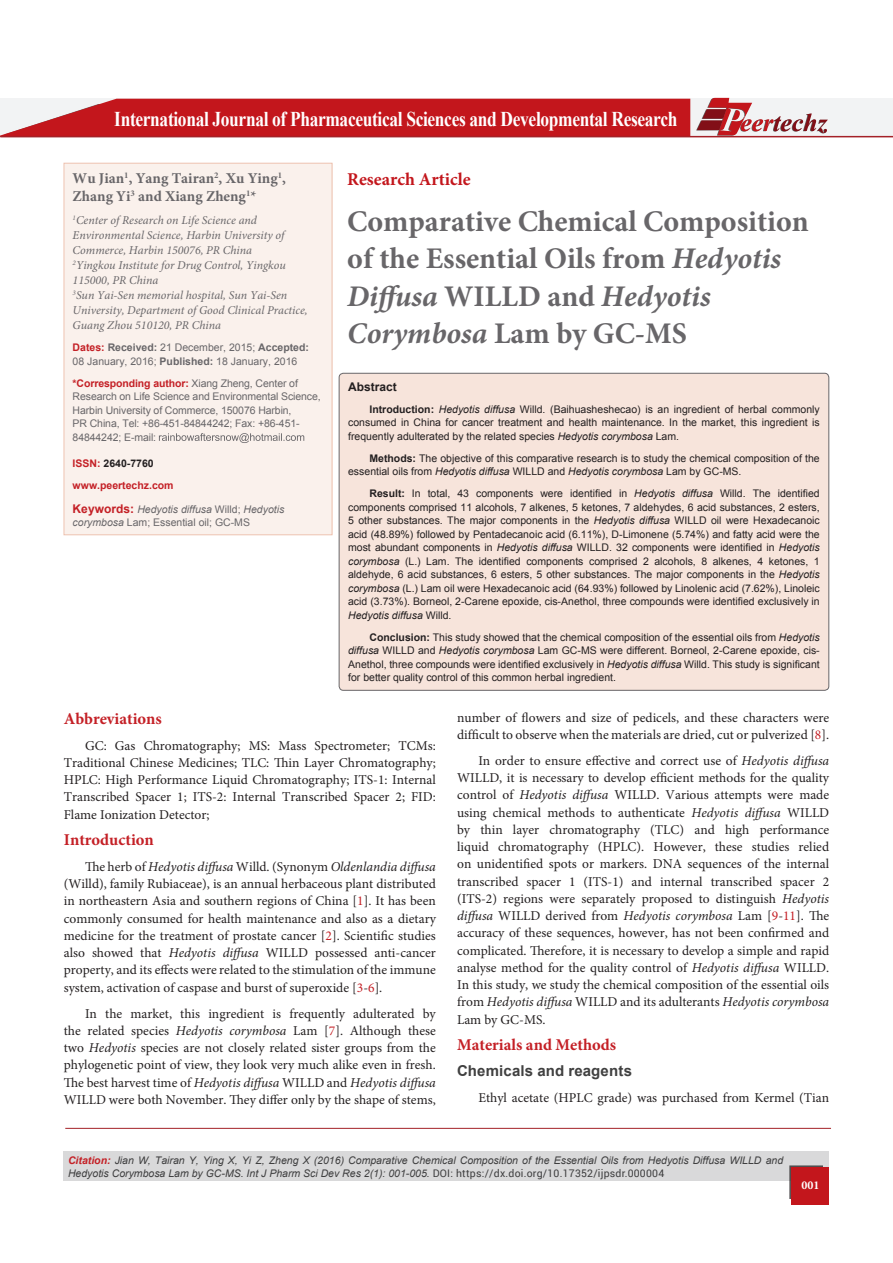
<style>
.page{position:relative;width:893px;height:1263px;background:#fff}
.page>*{position:absolute;margin:0;border:0;box-sizing:border-box;transform-origin:0 0}
.t1{font:700 30px/37.5px "Minion Pro";color:#686669}
.t2{font:700 21px "Times New Roman";letter-spacing:-.02em;color:#fff;scale:.83 1}
.t3{font:700 18px "Minion Pro";color:#c3161c}
.subsideheadding{font:700 16.5px "Minion Pro";color:#c42026}
.t4{font:700 15px/18px "Minion Pro";color:#686669}
.subsideheadding-2{font:700 15px "Arial";letter-spacing:.01em;color:#404040}
.bodyText{font:13.5px/17.2px "Minion Pro";color:#231f20;text-align:justify}
.t5{font:italic 12px/15px "Minion Pro";color:#686669}
.t6{font:700 12px "Arial";color:#231f20}
.t7{font:700 12px "Minion Pro";color:#fff}
.bodyText-2{font:10.5px/13.5px "Arial";color:#231f20;text-align:justify}
.t8{font:10.5px/13.5px "Arial";letter-spacing:-.01em;color:#686669}
.Pa1{font:italic 10.5px/13.5px "Arial";color:#3e3e3f}
.t9{font:italic 10.5px/13.5px "Arial";color:#686669}
.t10{font:700 10.5px "Arial";color:#c42026}
.t11{font:700 10.5px "Arial";color:#231f20}
.s1{font-style:italic}
.s2{font-weight:700;color:#c42026}
.s3{font-weight:700}
.s4{color:#c42026}
.s5{font-weight:700;font-style:normal;font-size:12px;color:#c42026}
.s6{font-style:normal}
.s7{font-family:"Roboto";font-style:normal}
</style>
<div class="page">
<div style="left:0;top:99px;width:893px;height:38px;background:#f2f3f4"></div>
<svg style="left:0;top:99px;width:690px;height:37px;background:#c6282e"></svg>
<hr style="left:0;top:136px;width:893px;height:1px;background:#a42127">
<svg style="left:696px;top:98px;width:132px;height:37px"></svg>
<div style="left:64px;top:1151px;width:765px;height:30px;background:#d9d9da"></div>
<hr style="left:65px;top:1128px;width:766px;height:1px;background:#a42127">
<div style="left:789px;top:1165px;width:34px;height:34px;background:#231f20;opacity:.75"></div>
<svg style="left:792px;top:1167px;width:37px;height:38px"></svg>
<div style="left:339px;top:373px;width:490px;height:317px;background:#f7e4db;border-radius:4px"></div>
<div style="left:339px;top:373px;width:490px;height:318px;border:1px solid #686669;border-radius:4px"></div>
<div style="left:64px;top:163px;width:268px;height:372px;background:#faf1ec"></div>
<svg style="left:159px;top:433px;width:145px;height:10px"></svg>
<div style="left:64px;top:163px;width:268px;height:372px;border:1px solid #eec3b1"></div>
<p class="t2" style="left:114px;top:104px;width:680px">International Journal of Pharmaceutical Sciences and Developmental Research</p>
<p class="t3" style="left:347px;top:166px;width:125px">Research Article</p>
<p class="t1" style="left:347px;top:202px;width:463px">Comparative Chemical Composition of the Essential Oils from <span class="s1">Hedyotis<br>Diffusa</span> WILLD and <span class="s1">Hedyotis<br>Corymbosa</span> Lam by GC-MS</p>
<p class="t4" style="left:73px;top:169px;width:215px">Wu Jian<sup>1</sup>, Yang Tairan<sup>2</sup>, Xu Ying<sup>1</sup>,<br>Zhang Yi<sup>3</sup> and Xiang Zheng<sup>1</sup>*</p>
<p class="t5" style="left:73px;top:213px;width:213px"><sup>1</sup>Center of Research on Life Science and<br>Environmental Science, Harbin University of<br>Commerce, Harbin 150076, PR China</p>
<p class="t5" style="left:73px;top:258px;width:215px"><sup>2</sup>Yingkou Institute for Drug Control, Yingkou<br>115000, PR China</p>
<p class="t5" style="left:73px;top:288px;width:237px"><sup>3</sup>Sun Yai-Sen memorial hospital, Sun Yai-Sen<br>University, Department of Good Clinical Practice,<br>Guang Zhou 510120, PR China</p>
<p class="t8" style="left:73px;top:341px;width:238px"><span class="s2">Dates:</span> <span class="s3">Received:</span> 21 December, 2015; <span class="s3">Accepted:<br></span>08 January, 2016; <span class="s3">Published:</span> 18 January, 2016</p>
<p class="t8" style="left:73px;top:376px;width:250px"><span class="s2">*Corresponding author:</span> Xiang Zheng, Center of Research on Life Science and Environmental Science, Harbin University of Commerce, 150076 Harbin,<br>PR China, Tel: +86-451-84844242; Fax: +86-451- 84844242; E-mail:</p>
<p class="t11" style="left:73px;top:456px;width:83px"><span class="s4">ISSN:</span> 2640-7760</p>
<p class="t10" style="left:73px;top:478px;width:102px">www.peertechz.com</p>
<p class="t9" style="left:73px;top:502px;width:213px"><span class="s5">Keywords:</span> Hedyotis diffusa <span class="s6">Willd;</span> Hedyotis corymbosa <span class="s6">Lam; Essential oil; GC-MS</span></p>
<p class="t6" style="left:348px;top:378px;width:50px">Abstract</p>
<p class="bodyText-2" style="left:348px;top:402px;width:473px;text-indent:21px"><span class="s3">Introduction:</span> <span class="s1">Hedyotis diffusa</span> Willd. (Baihuasheshecao) is an ingredient of herbal commonly consumed in China for cancer treatment and health maintenance. In the market, this ingredient is frequently adulterated by the related species <span class="s1">Hedyotis corymbosa</span> Lam.</p>
<p class="bodyText-2" style="left:348px;top:451px;width:473px;text-indent:21px"><span class="s3">Methods:</span> The objective of this comparative research is to study the chemical composition of the essential oils from <span class="s1">Hedyotis diffusa</span> WILLD and <span class="s1">Hedyotis corymbosa</span> Lam by GC-MS.</p>
<p class="bodyText-2" style="left:348px;top:487px;width:473px;text-indent:21px"><span class="s3">Result:</span> In total, 43 components were identified in <span class="s1">Hedyotis diffusa</span> Willd. The identified components comprised 11 alcohols, 7 alkenes, 5 ketones, 7 aldehydes, 6 acid substances, 2 esters, 5 other substances. The major components in the <span class="s1">Hedyotis diffusa</span> WILLD oil were Hexadecanoic acid (48.89%) followed by Pentadecanoic acid (6.11%), D-Limonene (5.74%) and fatty acid were the most abundant components in <span class="s1">Hedyotis diffusa</span> WILLD. 32 components were identified in <span class="s1">Hedyotis corymbosa</span> (L.) Lam. The identified components comprised 2 alcohols, 8 alkenes, 4 ketones, 1 aldehyde, 6 acid substances, 6 esters, 5 other substances. The major components in the <span class="s1">Hedyotis corymbosa</span> (L.) Lam oil were Hexadecanoic acid (64.93%) followed by Linolenic acid (7.62%), Linoleic acid (3.73%). Borneol, 2-Carene epoxide, cis-Anethol, three compounds were identified exclusively in <span class="s1">Hedyotis diffusa</span> Willd.</p>
<p class="bodyText-2" style="left:348px;top:630px;width:473px;text-indent:21px"><span class="s3">Conclusion:</span> This study showed that the chemical composition of the essential oils from <span class="s1">Hedyotis diffusa</span> WILLD and <span class="s1">Hedyotis corymbosa</span> Lam GC-MS were different. Borneol, 2-Carene epoxide, cis-Anethol, three compounds were identified exclusively in <span class="s1">Hedyotis diffusa</span> Willd. This study is significant for better quality control of this common herbal ingredient.</p>
<p class="bodyText" style="left:457px;top:709px;width:374px">number of flowers and size of pedicels, and these characters were difficult to observe when the materials are dried, cut or pulverized [<span class="s4">8</span>].</p>
<p class="bodyText" style="left:457px;top:752px;width:374px;text-indent:21px">In order to ensure effective and correct use of <span class="s1">Hedyotis diffusa </span>WILLD, it is necessary to develop efficient methods for the quality control of <span class="s1">Hedyotis diffusa</span> WILLD. Various attempts were made using chemical methods to authenticate <span class="s1">Hedyotis diffusa</span> WILLD by thin layer chromatography (TLC) and high performance liquid chromatography (HPLC). However, these studies relied on unidentified spots or markers. DNA sequences of the internal transcribed spacer 1 (ITS-1) and internal transcribed spacer 2 (ITS-2) regions were separately proposed to distinguish <span class="s1">Hedyotis diffusa</span> WILLD derived from <span class="s1">Hedyotis corymbosa</span> Lam [<span class="s4">9</span>-<span class="s4">11</span>]. The accuracy of these sequences, however, has not been confirmed and complicated. Therefore, it is necessary to develop a simple and rapid analyse method for the quality control of <span class="s1">Hedyotis diffusa</span> WILLD.<br>In this study, we study the chemical composition of the essential oils from <span class="s1">Hedyotis diffusa</span> WILLD and its adulterants <span class="s1">Hedyotis corymbosa </span>Lam by GC-MS.</p>
<p class="subsideheadding" style="left:457px;top:1033px;width:161px">Materials and Methods</p>
<p class="subsideheadding-2" style="left:457px;top:1060px;width:176px">Chemicals and reagents</p>
<p class="bodyText" style="left:478px;top:1089px;width:352px">Ethyl acetate (HPLC grade) was purchased from Kermel (Tian</p>
<p class="subsideheadding" style="left:64px;top:707px;width:100px">Abbreviations</p>
<p class="bodyText" style="left:64px;top:737px;width:374px;text-indent:21px">GC: Gas Chromatography; MS: Mass Spectrometer; TCMs:<br>Traditional Chinese Medicines; TLC: Thin Layer Chromatography; HPLC: High Performance Liquid Chromatography; ITS-1: Internal Transcribed Spacer 1; ITS-2: Internal Transcribed Spacer 2; FID:<br>Flame Ionization Detector;</p>
<p class="subsideheadding" style="left:64px;top:828px;width:92px">Introduction</p>
<p class="bodyText" style="left:64px;top:858px;width:374px;text-indent:21px">The herb of <span class="s1">Hedyotis diffusa</span> Willd. (Synonym <span class="s1">Oldenlandia diffusa </span>(Willd), family Rubiaceae), is an annual herbaceous plant distributed in northeastern Asia and southern regions of China [<span class="s4">1</span>]. It has been commonly consumed for health maintenance and also as a dietary medicine for the treatment of prostate cancer [<span class="s4">2</span>]. Scientific studies also showed that <span class="s1">Hedyotis diffusa</span> WILLD possessed anti-cancer property, and its effects were related to the stimulation of the immune system, activation of caspase and burst of superoxide [<span class="s4">3</span>-<span class="s4">6</span>].</p>
<p class="bodyText" style="left:64px;top:1005px;width:374px;text-indent:21px">In the market, this ingredient is frequently adulterated by the related species <span class="s1">Hedyotis corymbosa</span> Lam [<span class="s4">7</span>]. Although these two <span class="s1">Hedyotis</span> species are not closely related sister groups from the phylogenetic point of view, they look very much alike even in fresh.<br>The best harvest time of <span class="s1">Hedyotis diffusa</span> WILLD and <span class="s1">Hedyotis diffusa </span>WILLD were both November. They differ only by the shape of stems,</p>
<p class="Pa1" style="left:68px;top:1153px;width:717px"><span class="s2">Citation:</span> Jian W, Tairan Y, Ying X, Yi Z, Zheng X (2016) Comparative Chemical Composition of the Essential Oils from Hedyotis Diffusa WILLD and<br>Hedyotis Corymbosa Lam by GC-MS. Int J Pharm Sci Dev Res 2(1): 001-005. <span class="s7">DOI: https://dx.doi.org/10.17352/ijpsdr.000004</span></p>
<p class="t7" style="left:801px;top:1176px;width:19px">001</p>
</div>
